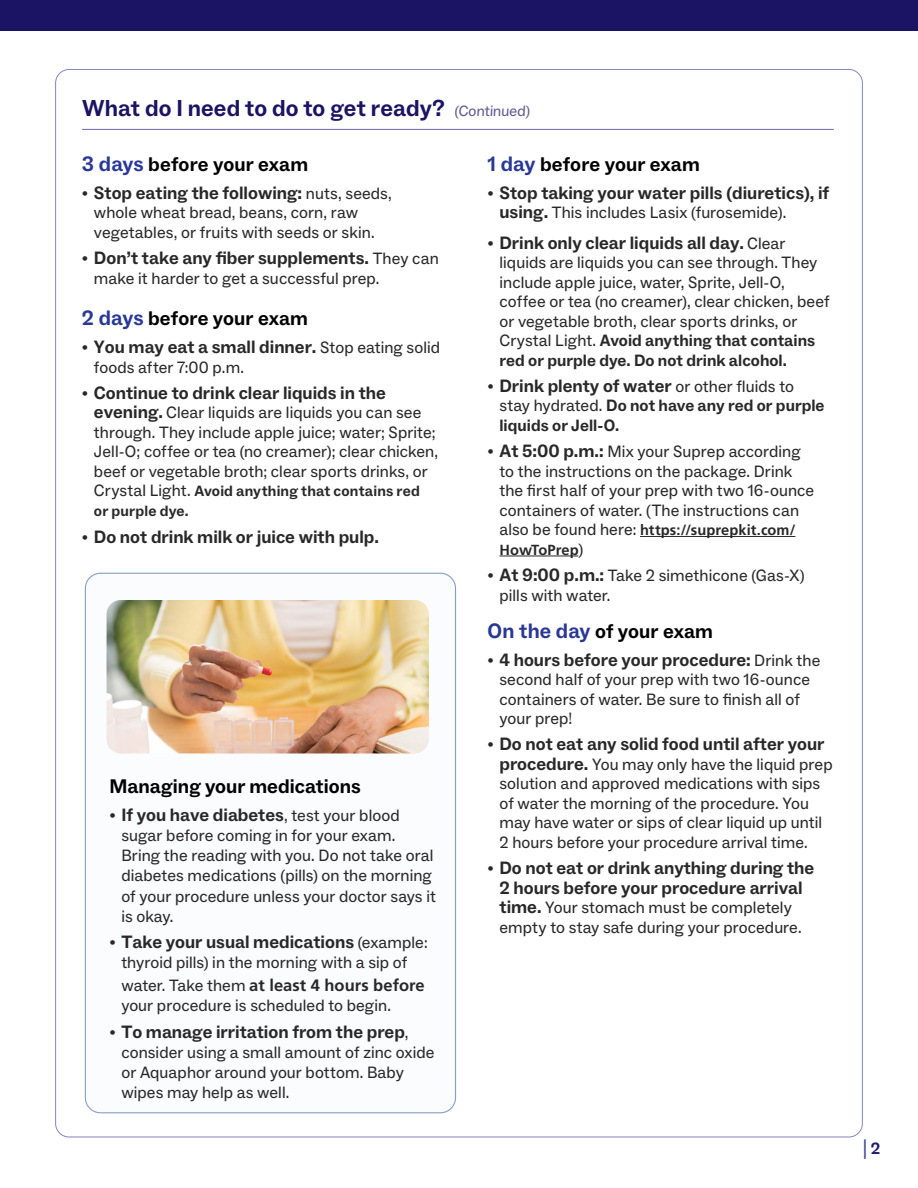
<style>
.page{position:relative;width:918px;height:1188px;background:#fff}
.page>*{position:absolute;margin:0;border:0;box-sizing:border-box;transform-origin:0 0}
.Level_1__h2{font:700 23.25px "ABC Social";letter-spacing:.005em;color:#1b1464}
.Level_2__h3{font:700 19.8px "ABC Social";letter-spacing:.005em;color:#000}
.t1{font:19.5px "ABC Social";color:#323f99}
.t2{font:700 18px/19.5px "ABC Social";color:#292829;text-align:center}
.t3{font:16.5px/19.5px "ABC Social";letter-spacing:.005em;color:#292829}
.t4{font:700 16.5px/19.5px "ABC Social";letter-spacing:.005em;color:#292829}
.t5{font:700 15px/19.5px "ABC Social";letter-spacing:.01em;color:#292829}
.t6{font:700 14.7px/19.5px "Frutiger LT Std";letter-spacing:.01em;color:#292829}
.s1{font-weight:400;font-size:15px;color:#5f5a91}
.s2{font-size:21px;color:#293896}
.s3{font-family:"Adobe Garamond Pro";font-weight:400;font-size:16.5px}
.s4{font-weight:400;font-size:16.5px}
.s5{font-weight:700;font-size:18px}
.s6{font-family:"Frutiger LT Std";font-weight:700}
.s7{font-weight:700}
.s8{font-weight:400}
.s9{font-family:"Adobe Garamond Pro"}
.s10{font-family:"ABC Social";font-weight:400;font-size:16.5px}
.s11{font-weight:700;font-size:16.5px;color:#231d69}
</style>
<div class="page">
<div style="left:0;top:0;width:918px;height:31px;background:#1b1464"></div>
<hr style="left:640px;top:536px;width:155px;height:1px;background:#292829">
<hr style="left:500px;top:556px;width:78px;height:1px;background:#292829">
<div style="left:85px;top:573px;width:371px;height:540px;background:#fafcfe;border-radius:15px"></div>
<hr style="left:82px;top:129px;width:752px;height:1px;background:#7574b6">
<img style="left:107px;top:600px;width:322px;height:153px">
<p class="Level_1__h2" style="left:82px;top:93px;width:450px">What do I need to do to get ready? <span class="s1">(Continued)</span></p>
<p class="Level_2__h3" style="left:82px;top:152px;width:228px"><span class="s2">3 days</span> before your exam</p>
<p class="t2" style="left:82px;top:183px;width:311px"><span class="s3">•</span> Stop eating the following: <span class="s4">nuts, seeds,</span></p>
<p class="t3" style="left:94px;top:203px;width:282px">whole wheat bread, beans, corn, raw vegetables, or fruits with seeds or skin.</p>
<p class="t2" style="left:82px;top:249px;width:358px"><span class="s3">•</span> Don’t take any fiber supplements. <span class="s4">They can</span></p>
<p class="t3" style="left:94px;top:269px;width:287px">make it harder to get a successful prep.</p>
<p class="Level_2__h3" style="left:82px;top:306px;width:228px"><span class="s2">2 days</span> before your exam</p>
<p class="t2" style="left:82px;top:338px;width:360px"><span class="s3">•</span> You may eat a small dinner. <span class="s4">Stop eating solid</span></p>
<p class="t3" style="left:94px;top:358px;width:152px">foods after 7:00 p.m.</p>
<p class="t2" style="left:82px;top:384px;width:306px"><span class="s3">•</span> Continue to drink clear liquids in the</p>
<p class="t3" style="left:94px;top:403px;width:346px"><span class="s5">evening.</span> Clear liquids are liquids you can see through. They include apple juice; water; Sprite; Jell-O; coffee or tea (no creamer); clear chicken, beef or vegetable broth; clear sports drinks, or</p>
<p class="t5" style="left:94px;top:482px;width:328px"><span class="s4">Crystal Light.</span> Avoid anything that contains red or purple dye.</p>
<p class="t2" style="left:82px;top:528px;width:298px"><span class="s3">•</span> Do not drink milk or juice with pulp.</p>
<p class="Level_2__h3" style="left:109px;top:774px;width:253px">Managing your medications</p>
<p class="t2" style="left:109px;top:805px;width:292px"><span class="s3">•</span> If you have diabetes<span class="s4">, test your blood</span></p>
<p class="t3" style="left:121px;top:825px;width:316px;line-height:20.2px">sugar before coming in for your exam.<br>Bring the reading with you. Do not take oral diabetes medications (pills) on the morning of your procedure unless your doctor says it is okay.</p>
<p class="t2" style="left:109px;top:933px;width:320px"><span class="s3">•</span> Take your usual medications <span class="s4">(example:</span></p>
<p class="t3" style="left:121px;top:952px;width:305px;line-height:22.5px">thyroid pills) in the morning with a sip of water. Take them <span class="s6">at least 4 hours before</span></p>
<p class="t3" style="left:121px;top:996px;width:271px">your procedure is scheduled to begin.</p>
<p class="t2" style="left:109px;top:1022px;width:301px"><span class="s3">•</span> To manage irritation from the prep<span class="s4">,</span></p>
<p class="t3" style="left:121px;top:1042px;width:315px;line-height:20.2px">consider using a small amount of zinc oxide or Aquaphor around your bottom. Baby wipes may help as well.</p>
<p class="Level_2__h3" style="left:488px;top:152px;width:214px"><span class="s2">1 day</span> before your exam</p>
<p class="t2" style="left:488px;top:183px;width:343px"><span class="s3">•</span> Stop taking your water pills (diuretics), if</p>
<p class="t3" style="left:500px;top:203px;width:288px"><span class="s5">using.</span> This includes Lasix (furosemide).</p>
<p class="t2" style="left:488px;top:233px;width:299px"><span class="s3">•</span> Drink only clear liquids all day. <span class="s4">Clear</span></p>
<p class="t3" style="left:500px;top:253px;width:332px">liquids are liquids you can see through. They include apple juice, water, Sprite, Jell-O, coffee or tea (no creamer), clear chicken, beef or vegetable broth, clear sports drinks, or Crystal Light. <span class="s7">Avoid anything that contains red or purple dye. Do not drink alcohol.</span></p>
<p class="t2" style="left:488px;top:376px;width:308px"><span class="s3">•</span> Drink plenty of water <span class="s4">or other fluids to</span></p>
<p class="t4" style="left:500px;top:396px;width:327px"><span class="s8">stay hydrated.</span> Do not have any red or purple liquids or Jell-O.</p>
<p class="t3" style="left:500px;top:442px;width:316px;text-indent:-12px"><span class="s9">•</span> <span class="s5">At 5:00 p.m.:</span> Mix your Suprep according to the instructions on the package. Drink the first half of your prep with two 16-ounce containers of water. (The instructions can</p>
<p class="t6" style="left:500px;top:520px;width:297px"><span class="s10">also be found here:</span> https://suprepkit.com/<br>HowToPrep<span class="s10">)</span></p>
<p class="t3" style="left:500px;top:565px;width:307px;line-height:20.2px;text-indent:-12px"><span class="s9">•</span> <span class="s5">At 9:00 p.m.:</span> Take 2 simethicone (Gas-X) pills with water.</p>
<p class="Level_2__h3" style="left:488px;top:619px;width:227px"><span class="s2">On the day</span> of your exam</p>
<p class="t2" style="left:488px;top:650px;width:334px"><span class="s3">•</span> 4 hours before your procedure: <span class="s4">Drink the</span></p>
<p class="t3" style="left:500px;top:670px;width:312px">second half of your prep with two 16-ounce containers of water. Be sure to finish all of your prep!</p>
<p class="t2" style="left:488px;top:735px;width:338px"><span class="s3">•</span> Do not eat any solid food until after your</p>
<p class="t3" style="left:500px;top:755px;width:335px"><span class="s5">procedure.</span> You may only have the liquid prep solution and approved medications with sips of water the morning of the procedure. You may have water or sips of clear liquid up until 2 hours before your procedure arrival time.</p>
<p class="t2" style="left:488px;top:859px;width:328px"><span class="s3">•</span> Do not eat or drink anything during the<br>2 hours before your procedure arrival</p>
<p class="t3" style="left:500px;top:898px;width:304px"><span class="s5">time.</span> Your stomach must be completely empty to stay safe during your procedure.</p>
<p class="t1" style="left:863px;top:1135px;width:19px">|<span class="s11">2</span></p>
</div>
